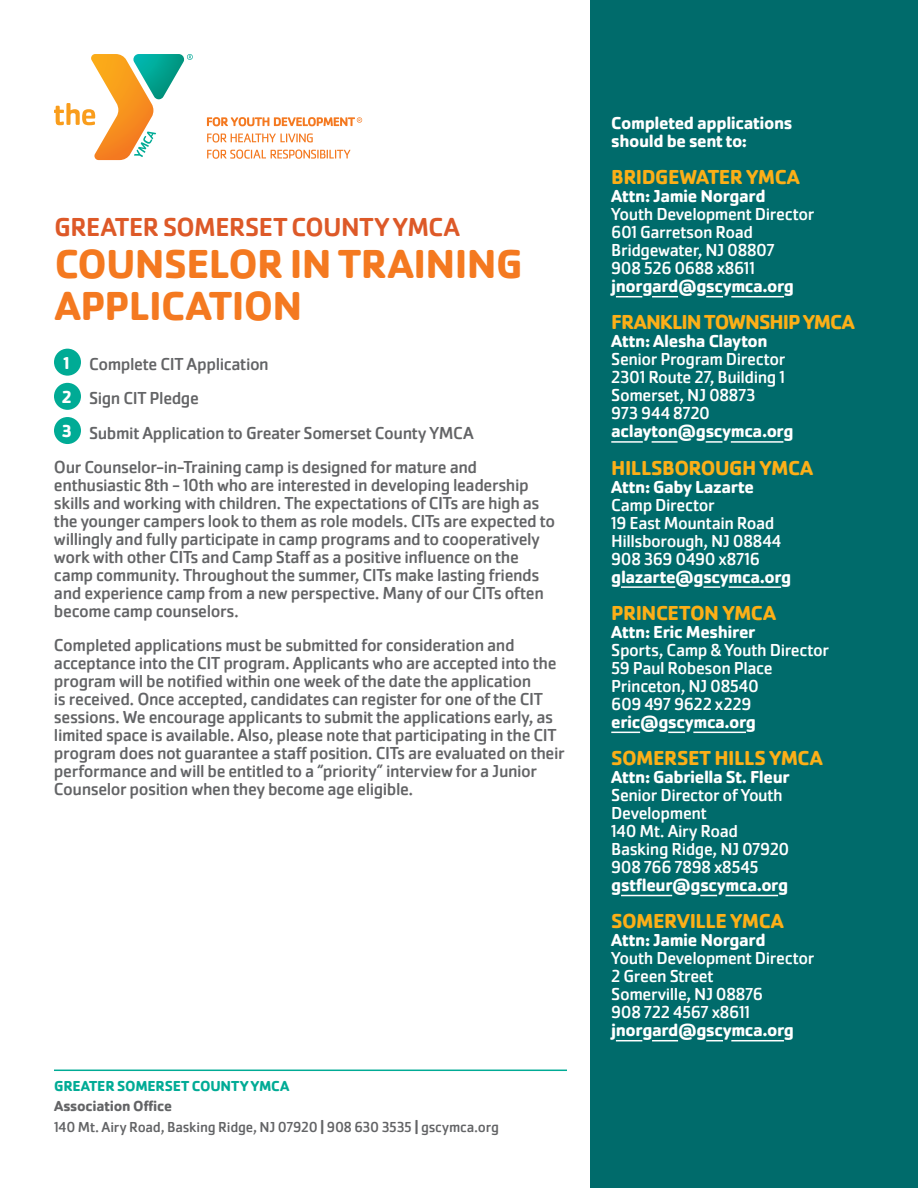
<style>
.page{position:relative;width:918px;height:1188px;background:#fff}
.page>*{position:absolute;margin:0;border:0;box-sizing:border-box;transform-origin:0 0}
.t1{font:700 42px/42px "Cachet Pro";letter-spacing:-.015em;color:#f47920}
.t2{font:500 27px "Cachet Pro";letter-spacing:-.015em;color:#dd5928}
.t3{font:700 21px "Cachet Pro";letter-spacing:-.025em;color:#fcaf17}
.t4{font:700 21px "Cachet Pro";letter-spacing:-.045em;color:#fcaf17}
.t5{font:18px/18px "Cachet Pro";letter-spacing:-.025em;color:#636466}
.t6{font:18px/18px "Cachet Pro";letter-spacing:-.025em;color:#fff}
.t7{font:700 18px/18px "Cachet Pro";letter-spacing:-.02em;color:#fff}
.t8{font:15px/20.4px "Cachet Pro";letter-spacing:-.015em;color:#636466}
.t9{font:700 15px "Cachet Pro";letter-spacing:-.01em;color:#00ab95}
.s1{font-weight:700;color:#fff}
.s2{font-weight:700}
</style>
<div class="page">
<div style="left:590px;top:0;width:328px;height:1188px;background:#006b6b"></div>
<div style="left:54px;top:349px;width:27px;height:27px;background:#00ab95;border-radius:50%"></div>
<div style="left:54px;top:383px;width:27px;height:27px;background:#00ab95;border-radius:50%"></div>
<div style="left:54px;top:417px;width:27px;height:27px;background:#00ab95;border-radius:50%"></div>
<svg style="left:616px;top:296px;width:26px;height:1px"></svg>
<svg style="left:652px;top:296px;width:26px;height:1px"></svg>
<svg style="left:706px;top:296px;width:17px;height:1px"></svg>
<hr style="left:731px;top:296px;width:53px;height:1px;background:#fff">
<hr style="left:611px;top:441px;width:32px;height:2px;background:#fff">
<hr style="left:652px;top:441px;width:26px;height:2px;background:#fff">
<svg style="left:706px;top:441px;width:17px;height:2px"></svg>
<hr style="left:731px;top:441px;width:52px;height:2px;background:#fff">
<hr style="left:621px;top:586px;width:54px;height:2px;background:#fff">
<svg style="left:703px;top:586px;width:17px;height:2px"></svg>
<hr style="left:729px;top:586px;width:52px;height:2px;background:#fff">
<svg style="left:611px;top:732px;width:29px;height:1px"></svg>
<svg style="left:668px;top:732px;width:17px;height:1px"></svg>
<hr style="left:693px;top:732px;width:53px;height:1px;background:#fff">
<hr style="left:621px;top:895px;width:51px;height:1px;background:#fff">
<svg style="left:700px;top:895px;width:17px;height:1px"></svg>
<hr style="left:725px;top:895px;width:53px;height:1px;background:#fff">
<svg style="left:616px;top:1040px;width:26px;height:1px"></svg>
<svg style="left:652px;top:1040px;width:26px;height:1px"></svg>
<svg style="left:706px;top:1040px;width:17px;height:1px"></svg>
<hr style="left:731px;top:1040px;width:53px;height:1px;background:#fff">
<svg style="left:54px;top:54px;width:139px;height:106px"></svg>
<svg style="left:207px;top:133px;width:106px;height:10px"></svg>
<svg style="left:207px;top:150px;width:143px;height:9px"></svg>
<svg style="left:207px;top:117px;width:155px;height:9px"></svg>
<hr style="left:54px;top:1070px;width:513px;height:1px;background:#00ab95">
<h2 class="t2" style="left:54px;top:211px;width:407px">GREATER SOMERSET COUNTY YMCA</h2>
<h1 class="t1" style="left:55px;top:243px;width:469px">COUNSELOR IN TRAINING<br>APPLICATION</h1>
<p class="t5" style="left:64px;top:355px;width:207px"><span class="s1">1</span> Complete CIT Application</p>
<p class="t5" style="left:62px;top:390px;width:139px"><span class="s1">2</span> Sign CIT Pledge</p>
<p class="t5" style="left:62px;top:424px;width:414px"><span class="s1">3</span> Submit Application to Greater Somerset County YMCA</p>
<p class="t5" style="left:54px;top:458px;width:425px">Our Counselor-in-Training camp is designed for mature and</p>
<p class="t5" style="left:54px;top:476px;width:503px">enthusiastic 8th - 10th who are interested in developing leadership skills and working with children. The expectations of CITs are high as the younger campers look to them as role models. CITs are expected to willingly and fully participate in camp programs and to cooperatively work with other CITs and Camp Staff as a positive influence on the camp community. Throughout the summer, CITs make lasting friends and experience camp from a new perspective. Many of our CITs often become camp counselors.</p>
<p class="t5" style="left:54px;top:636px;width:512px">Completed applications must be submitted for consideration and acceptance into the CIT program. Applicants who are accepted into the program will be notified within one week of the date the application<br>is received. Once accepted, candidates can register for one of the CIT sessions. We encourage applicants to submit the applications early, as limited space is available. Also, please note that participating in the CIT program does not guarantee a staff position. CITs are evaluated on their performance and will be entitled to a “priority” interview for a Junior Counselor position when they become age eligible.</p>
<p class="t9" style="left:54px;top:1077px;width:237px">GREATER SOMERSET COUNTY YMCA</p>
<p class="t8" style="left:54px;top:1096px;width:446px"><span class="s2">Association Office<br></span>140 Mt. Airy Road, Basking Ridge, NJ 07920 <span class="s2">|</span> 908 630 3535 <span class="s2">|</span> gscymca.org</p>
<p class="t7" style="left:611px;top:114px;width:183px">Completed applications should be sent to:</p>
<p class="t3" style="left:611px;top:164px;width:190px">BRIDGEWATER YMCA</p>
<p class="t7" style="left:611px;top:187px;width:156px">Attn: Jamie Norgard</p>
<p class="t6" style="left:611px;top:205px;width:204px">Youth Development Director<br>601 Garretson Road<br>Bridgewater, NJ 08807<br>908 526 0688 x8611</p>
<p class="t7" style="left:611px;top:277px;width:184px">jnorgard@gscymca.org</p>
<p class="t4" style="left:611px;top:309px;width:245px">FRANKLIN TOWNSHIP YMCA</p>
<p class="t7" style="left:611px;top:332px;width:158px">Attn: Alesha Clayton</p>
<p class="t6" style="left:611px;top:351px;width:176px">Senior Program Director<br>2301 Route 27, Building 1<br>Somerset, NJ 08873<br>973 944 8720</p>
<p class="t7" style="left:611px;top:422px;width:184px">aclayton@gscymca.org</p>
<p class="t3" style="left:611px;top:455px;width:203px">HILLSBOROUGH YMCA</p>
<p class="t7" style="left:611px;top:478px;width:144px">Attn: Gaby Lazarte</p>
<p class="t6" style="left:611px;top:496px;width:172px">Camp Director<br>19 East Mountain Road<br>Hillsborough, NJ 08844<br>908 369 0490 x8716</p>
<p class="t7" style="left:611px;top:568px;width:182px">glazarte@gscymca.org</p>
<p class="t3" style="left:611px;top:600px;width:166px">PRINCETON YMCA</p>
<p class="t7" style="left:611px;top:623px;width:145px">Attn: Eric Meshirer</p>
<p class="t6" style="left:611px;top:641px;width:219px">Sports, Camp &amp; Youth Director<br>59 Paul Robeson Place<br>Princeton, NJ 08540<br>609 497 9622 x229</p>
<p class="t7" style="left:611px;top:713px;width:146px">eric@gscymca.org</p>
<p class="t3" style="left:611px;top:745px;width:213px">SOMERSET HILLS YMCA</p>
<p class="t7" style="left:611px;top:768px;width:180px">Attn: Gabriella St. Fleur</p>
<p class="t6" style="left:611px;top:786px;width:179px">Senior Director of Youth<br>Development<br>140 Mt. Airy Road<br>Basking Ridge, NJ 07920<br>908 766 7898 x8545</p>
<p class="t7" style="left:611px;top:876px;width:178px">gstfleur@gscymca.org</p>
<p class="t3" style="left:611px;top:908px;width:174px">SOMERVILLE YMCA</p>
<p class="t7" style="left:611px;top:931px;width:156px">Attn: Jamie Norgard</p>
<p class="t6" style="left:611px;top:949px;width:204px">Youth Development Director<br>2 Green Street<br>Somerville, NJ 08876<br>908 722 4567 x8611</p>
<p class="t7" style="left:611px;top:1021px;width:184px">jnorgard@gscymca.org</p>
</div>
